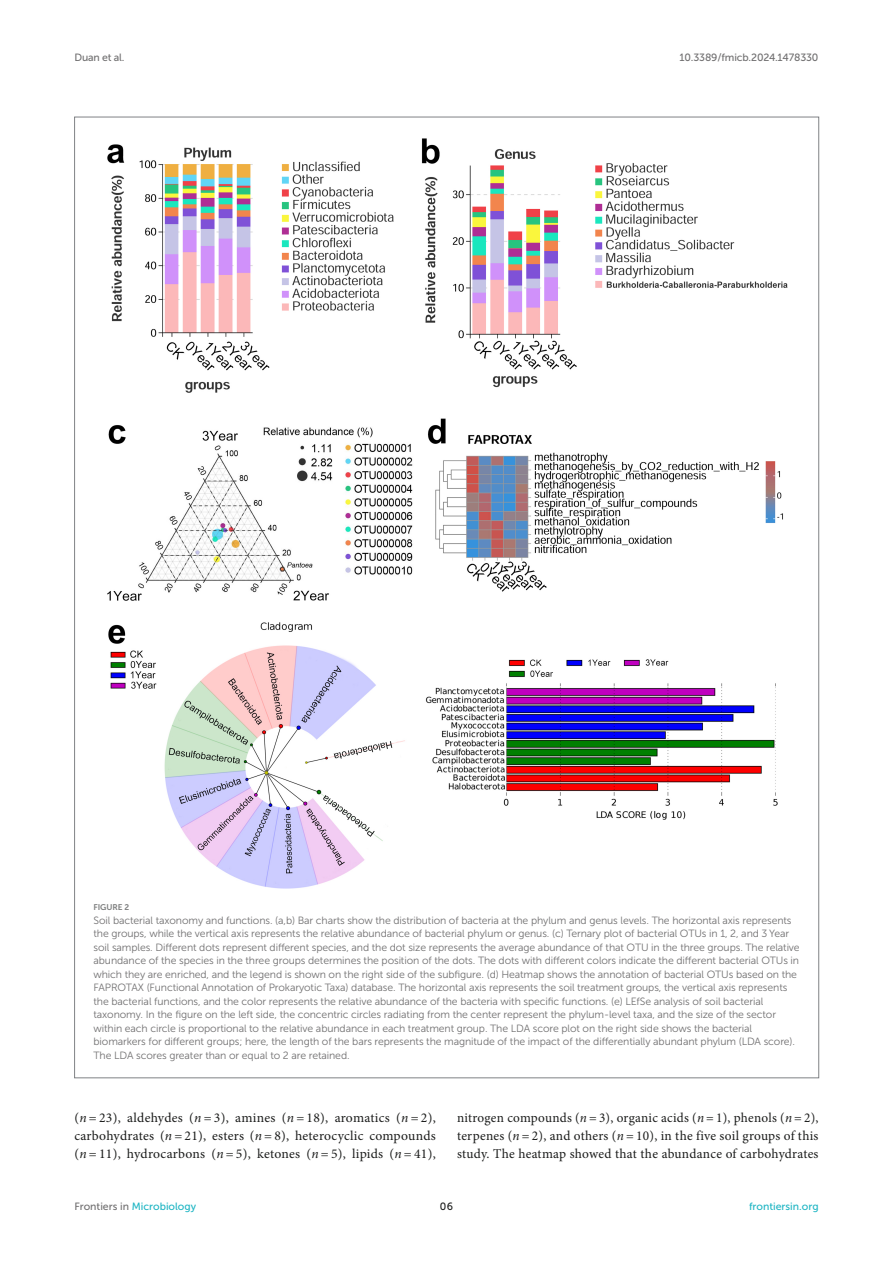
<style>
.page{position:relative;width:893px;height:1263px;background:#fff}
.page>*{position:absolute;margin:0;border:0;box-sizing:border-box;transform-origin:0 0}
.TEXT_FLUSH{font:13.5px/18px "Minion Pro";letter-spacing:.015em;color:#1b1c1b;text-align:justify}
.FIG_LEG{font:10.5px/13.5px "Museo Sans 300";letter-spacing:-.01em;color:#706f70}
.t1{font:10.5px "Museo Sans 500";color:#1db5c3}
.t2{font:10.5px "Museo Sans 500";letter-spacing:-.015em;color:#706f70}
.t3{font:10.5px "Museo Sans 500";color:#1b1c1b}
.FIG_HD{font:8.25px "Museo Sans 700";letter-spacing:-.01em;color:#7e7f7f}
.s1{font-style:italic}
.s2{color:#706f70}
</style>
<div class="page">
<img style="left:107px;top:138px;width:681px;height:751px">
<p class="t2" style="left:74px;top:51px;width:51px">Duan et al.</p>
<p class="t2" style="left:680px;top:51px;width:140px">10.3389/fmicb.2024.1478330</p>
<p class="FIG_HD" style="left:94px;top:903px;width:37px">FIGURE 2</p>
<p class="FIG_LEG" style="left:94px;top:913px;width:708px">Soil bacterial taxonomy and functions. (a,b) Bar charts show the distribution of bacteria at the phylum and genus levels. The horizontal axis represents the groups, while the vertical axis represents the relative abundance of bacterial phylum or genus. (c) Ternary plot of bacterial OTUs in 1, 2, and 3 Year soil samples. Different dots represent different species, and the dot size represents the average abundance of that OTU in the three groups. The relative abundance of the species in the three groups determines the position of the dots. The dots with different colors indicate the different bacterial OTUs in which they are enriched, and the legend is shown on the right side of the subfigure. (d) Heatmap shows the annotation of bacterial OTUs based on the FAPROTAX (Functional Annotation of Prokaryotic Taxa) database. The horizontal axis represents the soil treatment groups, the vertical axis represents the bacterial functions, and the color represents the relative abundance of the bacteria with specific functions. (e) LEfSe analysis of soil bacterial taxonomy. In the figure on the left side, the concentric circles radiating from the center represent the phylum-level taxa, and the size of the sector within each circle is proportional to the relative abundance in each treatment group. The LDA score plot on the right side shows the bacterial biomarkers for different groups; here, the length of the bars represents the magnitude of the impact of the differentially abundant phylum (LDA score).<br>The LDA scores greater than or equal to 2 are retained.</p>
<p class="TEXT_FLUSH" style="left:74px;top:1109px;width:363px">(<span class="s1">n</span> = 23), aldehydes (<span class="s1">n</span> = 3), amines (<span class="s1">n</span> = 18), aromatics (<span class="s1">n</span> = 2), carbohydrates (<span class="s1">n</span> = 21), esters (<span class="s1">n</span> = 8), heterocyclic compounds (<span class="s1">n</span> = 11), hydrocarbons (<span class="s1">n</span> = 5), ketones (<span class="s1">n</span> = 5), lipids (<span class="s1">n</span> = 41),</p>
<p class="TEXT_FLUSH" style="left:457px;top:1109px;width:363px">nitrogen compounds (<span class="s1">n</span> = 3), organic acids (<span class="s1">n</span> = 1), phenols (<span class="s1">n</span> = 2), terpenes (<span class="s1">n</span> = 2), and others (<span class="s1">n</span> = 10), in the five soil groups of this study. The heatmap showed that the abundance of carbohydrates</p>
<p class="t1" style="left:74px;top:1200px;width:123px"><span class="s2">Frontiers in</span> Microbiology</p>
<p class="t3" style="left:440px;top:1200px;width:15px">06</p>
<p class="t1" style="left:749px;top:1200px;width:71px">frontiersin.org</p>
</div>
